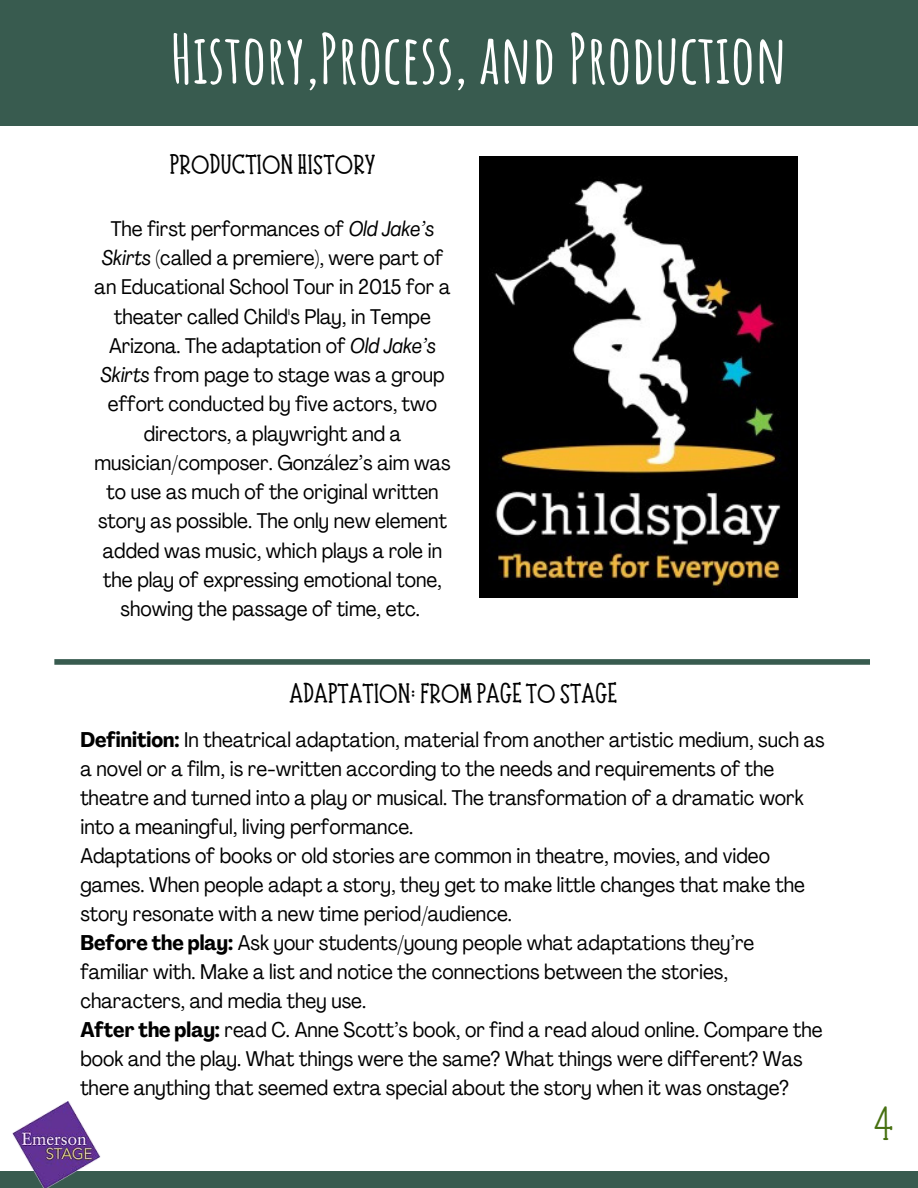
<style>
.page{position:relative;width:918px;height:1188px;background:#fff}
.page>*{position:absolute;margin:0;border:0;box-sizing:border-box;transform-origin:0 0}
.t1{font:700 67.5px "Amatic SC";color:#fff}
.t2{font:45px "Moonlight";color:#467010}
.t3{font:700 25.5px "Moonlight";color:#000}
.t4{font:condensed 21px/29.2px "Agrandir";color:#000;text-align:center}
.s1{font-style:italic}
.s2{font-weight:700}
</style>
<div class="page">
<div style="left:0;top:0;width:918px;height:126px;background:#385b4f"></div>
<div style="left:0;top:1171px;width:918px;height:17px;background:#385b4f"></div>
<img style="left:12px;top:1102px;width:89px;height:86px">
<img style="left:480px;top:156px;width:317px;height:441px">
<div style="left:54px;top:659px;width:816px;height:6px;background:#385b4f"></div>
<h1 class="t1" style="left:171px;top:15px;width:618px">History,Process, and Production</h1>
<p class="t3" style="left:169px;top:150px;width:208px">PRODUCTION HISTORY</p>
<p class="t4" style="left:94px;top:216px;width:358px">The first performances of <span class="s1">Old Jake’s Skirts</span> (called a premiere), were part of an Educational School Tour in 2015 for a theater called Child's Play, in Tempe Arizona. The adaptation of <span class="s1">Old Jake’s Skirts</span> from page to stage was a group effort conducted by five actors, two directors, a playwright and a musician/composer. González’s aim was to use as much of the original written story as possible. The only new element added was music, which plays a role in the play of expressing emotional tone, showing the passage of time, etc.</p>
<p class="t3" style="left:289px;top:678px;width:329px">ADAPTATION: FROM PAGE TO STAGE</p>
<p class="t4" style="left:80px;top:727px;width:746px;text-align:left"><span class="s2">Definition:</span> In theatrical adaptation, material from another artistic medium, such as a novel or a film, is re-written according to the needs and requirements of the theatre and turned into a play or musical. The transformation of a dramatic work into a meaningful, living performance.<br>Adaptations of books or old stories are common in theatre, movies, and video games. When people adapt a story, they get to make little changes that make the story resonate with a new time period/audience.<br><span class="s2">Before the play:</span> Ask your students/young people what adaptations they’re familiar with. Make a list and notice the connections between the stories, characters, and media they use.<br><span class="s2">After the play:</span> read C. Anne Scott’s book, or find a read aloud online. Compare the book and the play. What things were the same? What things were different? Was there anything that seemed extra special about the story when it was onstage?</p>
<h2 class="t2" style="left:870px;top:1097px;width:28px">4</h2>
</div>
